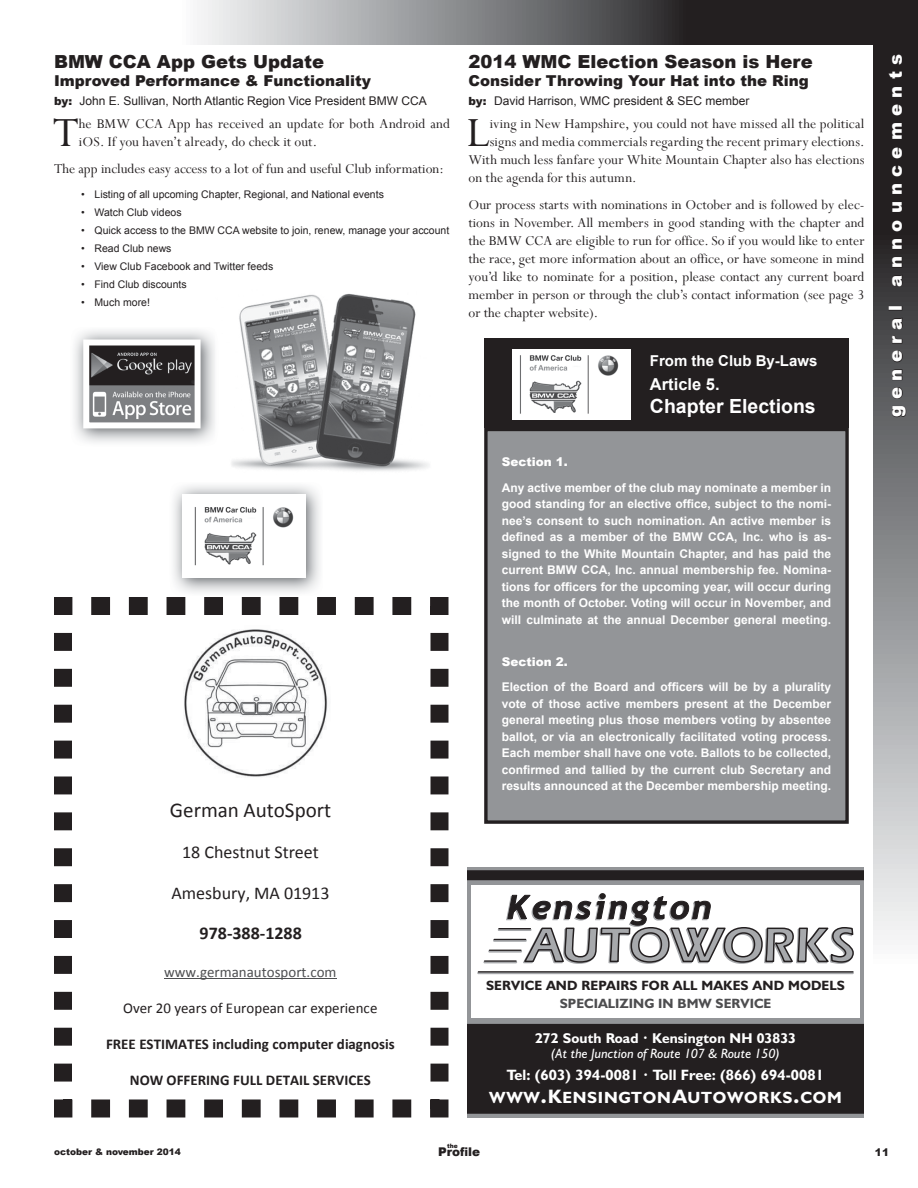
<style>
.page{position:relative;width:918px;height:1188px;background:#fff}
.page>*{position:absolute;margin:0;border:0;box-sizing:border-box;transform-origin:0 0}
.t1{font:46.5px "Perpetua";color:#231f20}
.t2{font:21px "Calibri";color:#231f20}
.t3{font:700 19.5px "Arial";color:#fff}
.t4{font:900 18px "Arial";color:#231f20}
.t5{font:18px "Calibri";color:#231f20}
.t6{font:900 18px "Arial";letter-spacing:.35em;color:#fff}
.t7{font:700 18px "Calibri";letter-spacing:.005em;color:#231f20}
.t8{font:700 16.5px "Arial";color:#fff}
.t9{font:700 16.35px "Humanist 521 BT";letter-spacing:.045em;color:#fff}
.t10{font:15px/18px "Perpetua";color:#231f20;text-align:justify}
.t11{font:700 15px "Calibri";color:#231f20}
.t12{font:900 15px "Arial";color:#231f20}
.t13{font:700 15px "Humanist 521 BT";letter-spacing:.01em;color:#fff}
.t14{font:15px "Calibri";color:#231f20}
.t15{font:15px "Calibri";color:#4e4f51}
.t16{font:700 15px "Arial";color:#fff}
.t17{font:700 14.25px "Humanist 521 BT";letter-spacing:.01em;color:#fff}
.t18{font:700 13.5px "Humanist 521 BT";letter-spacing:.01em;color:#231f20}
.t19{font:italic 13.5px "Humanist 521 BT";letter-spacing:.005em;color:#fff}
.t20{font:700 13.5px "Humanist 521 BT";letter-spacing:.005em;color:#4d4d4f}
.t21{font:700 12px/16.5px "Arial";color:#fff;text-align:justify}
.t22{font:12px "Arial";color:#231f20}
.t23{font:900 12px "Arial";color:#fff}
.t24{font:900 12px "Arial";color:#231f20}
.t25{font:10.5px "Arial";color:#231f20}
.t26{font:900 10.5px "Arial";color:#231f20}
.t27{font:900 9px "Arial";color:#231f20}
.t28{font:900 6px "Arial";color:#231f20}
.s1{font-weight:900;font-size:11.25px}
.s2{font-size:9px}
.s3{font-size:23.25px}
.s4{font-size:19.5px}
</style>
<div class="page">
<svg style="left:197px;top:0;width:676px;height:45px;background:#727173"></svg>
<svg style="left:873px;top:0;width:45px;height:940px;background:#79797b"></svg>
<svg style="left:892px;top:406px;width:15px;height:11px"></svg>
<svg style="left:892px;top:387px;width:11px;height:12px"></svg>
<svg style="left:892px;top:369px;width:11px;height:11px"></svg>
<svg style="left:892px;top:350px;width:11px;height:13px"></svg>
<svg style="left:892px;top:317px;width:11px;height:27px"></svg>
<div style="left:889px;top:306px;width:13px;height:4px;border:1px solid #231f20"></div>
<svg style="left:892px;top:274px;width:11px;height:13px"></svg>
<svg style="left:892px;top:257px;width:11px;height:11px"></svg>
<svg style="left:892px;top:238px;width:11px;height:12px"></svg>
<svg style="left:892px;top:220px;width:11px;height:12px"></svg>
<svg style="left:892px;top:202px;width:11px;height:11px"></svg>
<svg style="left:892px;top:183px;width:11px;height:12px"></svg>
<svg style="left:892px;top:146px;width:11px;height:31px"></svg>
<svg style="left:892px;top:123px;width:11px;height:17px"></svg>
<svg style="left:892px;top:103px;width:11px;height:13px"></svg>
<svg style="left:892px;top:86px;width:11px;height:11px"></svg>
<svg style="left:888px;top:71px;width:15px;height:9px"></svg>
<svg style="left:892px;top:54px;width:11px;height:11px"></svg>
<img style="left:231px;top:294px;width:198px;height:177px">
<img style="left:74px;top:330px;width:141px;height:113px">
<svg style="left:83px;top:340px;width:118px;height:88px"></svg>
<svg style="left:54px;top:597px;width:394px;height:521px"></svg>
<svg style="left:99px;top:619px;width:305px;height:474px"></svg>
<div style="left:468px;top:867px;width:396px;height:251px;background:linear-gradient(to right,#939598,#939598)"></div>
<svg style="left:468px;top:880px;width:396px;height:144px"></svg>
<div style="left:468px;top:1024px;width:396px;height:90px;background:#231f20"></div>
<div style="left:468px;top:871px;width:396px;height:9px;background:#231f20"></div>
<div style="left:484px;top:428px;width:365px;height:396px;background:#939598"></div>
<div style="left:484px;top:339px;width:365px;height:89px;background:#231f20"></div>
<img style="left:513px;top:349px;width:118px;height:70px">
<img style="left:173px;top:485px;width:147px;height:108px">
<img style="left:182px;top:495px;width:123px;height:83px">
<h3 class="t4" style="left:54px;top:49px;width:272px">BMW CCA App Gets Update</h3>
<p class="t12" style="left:54px;top:70px;width:318px">Improved Performance &amp; Functionality</p>
<p class="t22" style="left:54px;top:93px;width:374px"><span class="s1">by:</span> John E. Sullivan, North Atlantic Region Vice President BMW CCA</p>
<h1 class="t1" style="left:53px;top:103px;width:28px">T</h1>
<p class="t10" style="left:79px;top:114px;width:373px">he BMW CCA App has received an update for both Android and iOS. If you haven’t already, do check it out.</p>
<p class="t10" style="left:54px;top:159px;width:391px">The app includes easy access to a lot of fun and useful Club information:</p>
<p class="t25" style="left:81px;top:187px;width:304px">• Listing of all upcoming Chapter, Regional, and National events</p>
<p class="t25" style="left:81px;top:205px;width:102px">• Watch Club videos</p>
<p class="t25" style="left:81px;top:223px;width:370px">• Quick access to the BMW CCA website to join, renew, manage your account</p>
<p class="t25" style="left:81px;top:241px;width:92px">• Read Club news</p>
<p class="t25" style="left:81px;top:259px;width:194px">• View Club Facebook and Twitter feeds</p>
<p class="t25" style="left:81px;top:277px;width:107px">• Find Club discounts</p>
<p class="t25" style="left:81px;top:295px;width:70px">• Much more!</p>
<h2 class="t2" style="left:170px;top:797px;width:163px">German AutoSport</h2>
<h3 class="t5" style="left:182px;top:841px;width:138px">18 Chestnut Street</h3>
<h3 class="t5" style="left:171px;top:881px;width:160px">Amesbury, MA 01913</h3>
<h3 class="t7" style="left:200px;top:921px;width:104px">978-388-1288</h3>
<p class="t15" style="left:164px;top:962px;width:174px">www.germanautosport.com</p>
<p class="t14" style="left:123px;top:998px;width:256px">Over 20 years of European car experience</p>
<p class="t11" style="left:106px;top:1034px;width:290px">FREE ESTIMATES including computer diagnosis</p>
<p class="t11" style="left:130px;top:1070px;width:243px">NOW OFFERING FULL DETAIL SERVICES</p>
<h3 class="t4" style="left:468px;top:49px;width:346px">2014 WMC Election Season is Here</h3>
<p class="t12" style="left:468px;top:70px;width:342px">Consider Throwing Your Hat into the Ring</p>
<p class="t22" style="left:468px;top:93px;width:283px"><span class="s1">by:</span> David Harrison, WMC president &amp; SEC member</p>
<h1 class="t1" style="left:466px;top:103px;width:25px">L</h1>
<p class="t10" style="left:490px;top:114px;width:376px">iving in New Hampshire, you could not have missed all the political</p>
<p class="t10" style="left:490px;top:132px;width:376px">signs and media commercials regarding the recent primary elections.</p>
<p class="t10" style="left:468px;top:150px;width:398px">With much less fanfare your White Mountain Chapter also has elections</p>
<p class="t10" style="left:468px;top:168px;width:170px">on the agenda for this autumn.</p>
<p class="t10" style="left:468px;top:195px;width:398px">Our process starts with nominations in October and is followed by elec&shy;tions in November. All members in good standing with the chapter and the BMW CCA are eligible to run for office. So if you would like to enter the race, get more information about an office, or have someone in mind you’d like to nominate for a position, please contact any current board member in person or through the club’s contact information (see page 3 or the chapter website).</p>
<p class="t16" style="left:650px;top:351px;width:169px">From the Club By-Laws</p>
<h3 class="t8" style="left:650px;top:373px;width:71px">Article 5.</h3>
<h3 class="t3" style="left:650px;top:394px;width:167px">Chapter Elections</h3>
<p class="t23" style="left:502px;top:453px;width:67px">Section 1.</p>
<p class="t21" style="left:502px;top:479px;width:331px">Any active member of the club may nominate a member in good standing for an elective office, subject to the nomi&shy;nee’s consent to such nomination. An active member is defined as a member of the BMW CCA, Inc. who is as&shy;signed to the White Mountain Chapter, and has paid the current BMW CCA, Inc. annual membership fee. Nomina&shy;tions for officers for the upcoming year, will occur during the month of October. Voting will occur in November, and will culminate at the annual December general meeting.</p>
<p class="t23" style="left:502px;top:653px;width:67px">Section 2.</p>
<p class="t21" style="left:502px;top:679px;width:331px">Election of the Board and officers will be by a plurality vote of those active members present at the December general meeting plus those members voting by absentee ballot, or via an electronically facilitated voting process.<br>Each member shall have one vote. Ballots to be collected, confirmed and tallied by the current club Secretary and results announced at the December membership meeting.</p>
<p class="t18" style="left:486px;top:977px;width:360px">SERVICE AND REPAIRS FOR ALL MAKES AND MODELS</p>
<p class="t20" style="left:560px;top:995px;width:213px">SPECIALIZING IN BMW SERVICE</p>
<p class="t17" style="left:535px;top:1029px;width:263px">272 SOUTH ROAD <span class="s2">•</span> KENSINGTON NH 03833</p>
<p class="t19" style="left:551px;top:1045px;width:231px">(At the Junction of Route 107 &amp; Route 150)</p>
<p class="t13" style="left:507px;top:1066px;width:319px">TEL: (603) 394-0081 <span class="s2">•</span> TOLL FREE: (866) 694-0081</p>
<h3 class="t9" style="left:489px;top:1088px;width:19px">WWW</h3>
<h3 class="t9" style="left:541px;top:1088px;width:301px"><span class="s3">.</span><span class="s4">K</span>ENSINGTON<span class="s4">A</span>UTOWORKS<span class="s3">.</span>COM</h3>
<h3 class="t6" style="left:882px;top:417px;width:365px;rotate:-90deg">general announcements</h3>
<p class="t28" style="left:447px;top:1142px;width:12px">the</p>
<p class="t27" style="left:54px;top:1145px;width:128px">october &amp; november 2014</p>
<p class="t24" style="left:438px;top:1143px;width:44px">Profile</p>
<p class="t26" style="left:875px;top:1144px;width:16px">11</p>
</div>
